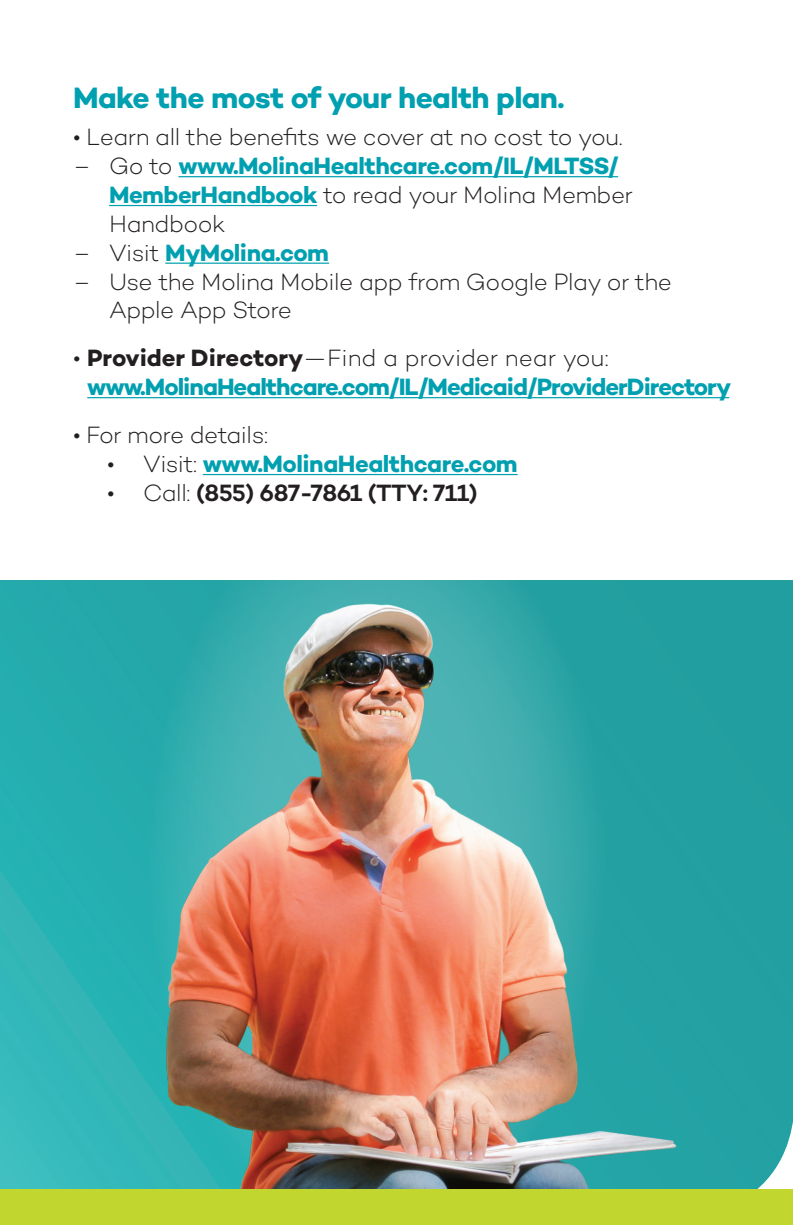
<style>
.page{position:relative;width:793px;height:1225px;background:#fff}
.page>*{position:absolute;margin:0;border:0;box-sizing:border-box;transform-origin:0 0}
.t1{font:700 30px "Campton";letter-spacing:-.02em;color:#00a0b0}
.t2{font:700 24px/28.8px "Campton";letter-spacing:-.035em;color:#00a0b0}
.t3{font:300 24px/28.8px "Campton";letter-spacing:-.025em;color:#231f20}
.t4{font:600 24px "Campton";letter-spacing:-.02em;color:#231f20}
.s1{font-weight:300;color:#231f20}
.s2{color:#231f20}
.s3{font-weight:300}
</style>
<div class="page">
<hr style="left:178px;top:176px;width:439px;height:1px;background:#00a0b0">
<hr style="left:109px;top:205px;width:208px;height:1px;background:#00a0b0">
<hr style="left:165px;top:262px;width:164px;height:2px;background:#00a0b0">
<hr style="left:87px;top:397px;width:641px;height:1px;background:#00a0b0">
<hr style="left:203px;top:474px;width:314px;height:1px;background:#00a0b0">
<img style="left:0;top:580px;width:792px;height:608px">
<div style="left:0;top:1188px;width:792px;height:36px;background:#c1d72f"></div>
<h2 class="t1" style="left:73px;top:79px;width:492px">Make the most of your health plan.</h2>
<p class="t3" style="left:73px;top:122px;width:551px">• Learn all the benefits we cover at no cost to you.</p>
<p class="t2" style="left:109px;top:151px;width:525px;text-indent:-36px"><span class="s1">– Go to</span> www.MolinaHealthcare.com/IL/MLTSS/<br>MemberHandbook <span class="s1">to read your Molina Member<br>Handbook</span></p>
<p class="t2" style="left:73px;top:238px;width:257px"><span class="s1">– Visit</span> MyMolina.com</p>
<p class="t3" style="left:109px;top:266px;width:564px;text-indent:-36px">– Use the Molina Mobile app from Google Play or the<br>Apple App Store</p>
<p class="t2" style="left:87px;top:343px;width:645px;text-indent:-14px"><span class="s1">•</span> <span class="s2">Provider Directory</span><span class="s1">—Find a provider near you: </span>www.MolinaHealthcare.com/IL/Medicaid/ProviderDirectory</p>
<p class="t3" style="left:73px;top:420px;width:196px">• For more details:</p>
<p class="t2" style="left:107px;top:449px;width:412px"><span class="s1">• Visit:</span> www.MolinaHealthcare.com</p>
<p class="t4" style="left:107px;top:477px;width:372px"><span class="s3">• Call:</span> (855) 687-7861 (TTY: 711)</p>
</div>
